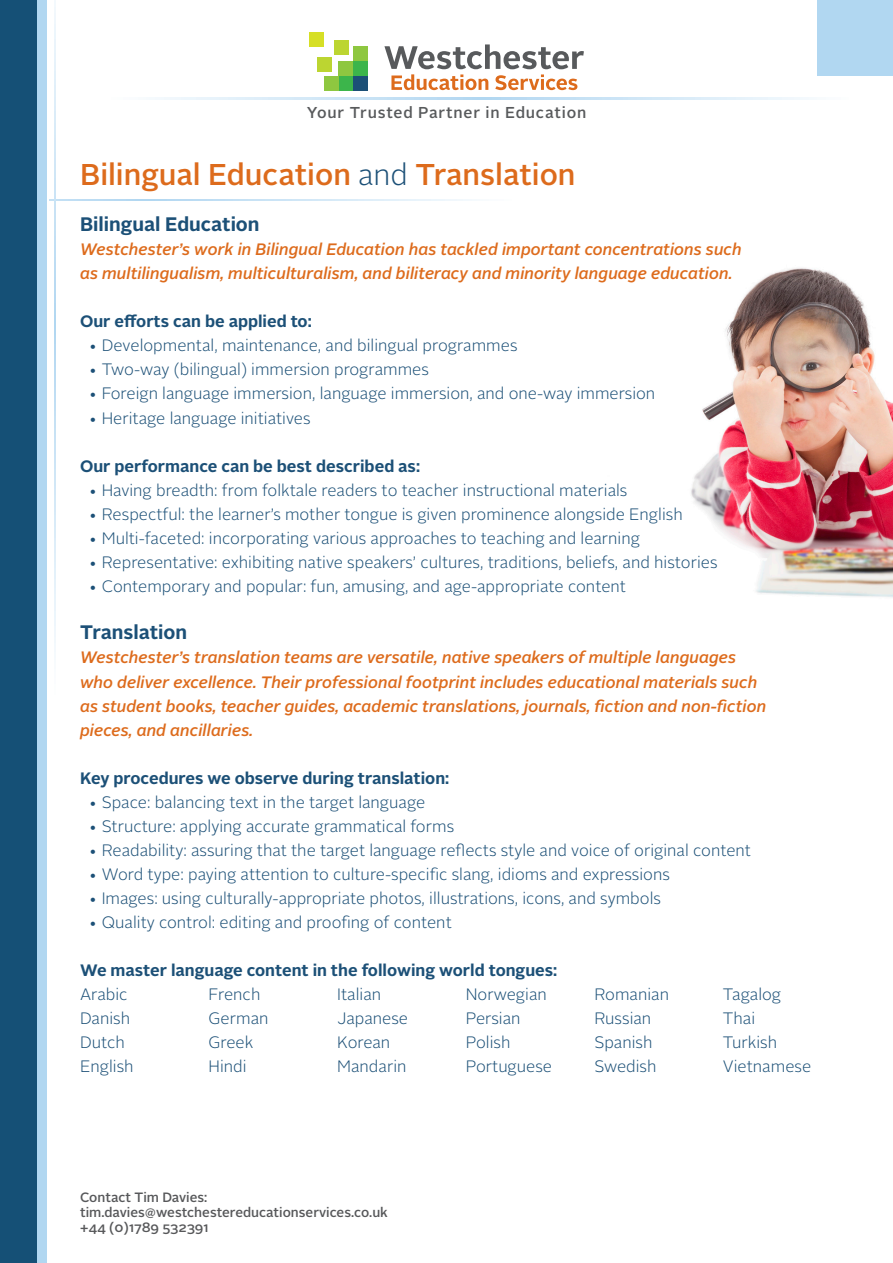
<style>
.page{position:relative;width:893px;height:1263px;background:#fff}
.page>*{position:absolute;margin:0;border:0;box-sizing:border-box;transform-origin:0 0}
.t1{font:500 30px "Alright Sans";color:#dd6b1c}
.t2{font:700 19.5px "Alright Sans";color:#1c5077}
.t3{font:300 16.5px/24px "Alright Sans";color:#1c5077}
.t4{font:italic 500 16.5px/24px "Alright Sans";color:#dd6b1c}
.t5{font:700 16.5px "Alright Sans";color:#1c5077}
.t6{font:500 15.75px "Alright Sans";letter-spacing:.05em;color:#585a5c}
.t7{font:500 13.5px/15px "Alright Sans";color:#57585a}
.s1{font-weight:300;color:#1c5077}
</style>
<div class="page">
<img style="left:691px;top:268px;width:202px;height:330px">
<svg style="left:50px;top:199px;width:422px;height:2px"></svg>
<svg style="left:54px;top:0;width:1px;height:652px"></svg>
<div style="left:338px;top:76px;width:15px;height:14px;background:#3cb54b"></div>
<div style="left:338px;top:61px;width:15px;height:15px;background:#8ec740"></div>
<div style="left:334px;top:40px;width:14px;height:15px;background:#bcd531"></div>
<div style="left:353px;top:76px;width:14px;height:14px;background:#1c5077"></div>
<div style="left:353px;top:61px;width:14px;height:15px;background:#3cb54b"></div>
<div style="left:353px;top:47px;width:14px;height:14px;background:#8ec740"></div>
<div style="left:324px;top:76px;width:14px;height:14px;background:#8ec740"></div>
<div style="left:317px;top:57px;width:15px;height:14px;background:#bcd531"></div>
<div style="left:309px;top:32px;width:15px;height:14px;background:#d6df26"></div>
<svg style="left:384px;top:44px;width:200px;height:46px"></svg>
<svg style="left:155px;top:98px;width:654px;height:1px"></svg>
<div style="left:0;top:0;width:47px;height:1263px;background:#b1d7f1"></div>
<div style="left:0;top:0;width:36px;height:1263px;background:#155076"></div>
<div style="left:818px;top:0;width:75px;height:75px;background:#b1d7f1"></div>
<p class="t6" style="left:307px;top:101px;width:281px">Your Trusted Partner in Education</p>
<p class="t1" style="left:80px;top:153px;width:497px">Bilingual Education <span class="s1">and</span> Translation</p>
<p class="t2" style="left:80px;top:211px;width:181px">Bilingual Education</p>
<p class="t4" style="left:80px;top:238px;width:663px">Westchester’s work in Bilingual Education has tackled important concentrations such as multilingualism, multiculturalism, and biliteracy and minority language education.</p>
<p class="t5" style="left:80px;top:310px;width:233px">Our efforts can be applied to:</p>
<p class="t3" style="left:88px;top:334px;width:431px">• Developmental, maintenance, and bilingual programmes</p>
<p class="t3" style="left:88px;top:358px;width:342px">• Two-way (bilingual) immersion programmes</p>
<p class="t3" style="left:88px;top:382px;width:568px">• Foreign language immersion, language immersion, and one-way immersion</p>
<p class="t3" style="left:88px;top:406px;width:224px">• Heritage language initiatives</p>
<p class="t5" style="left:80px;top:454px;width:341px">Our performance can be best described as:</p>
<p class="t3" style="left:88px;top:478px;width:540px">• Having breadth: from folktale readers to teacher instructional materials</p>
<p class="t3" style="left:88px;top:502px;width:596px">• Respectful: the learner’s mother tongue is given prominence alongside English</p>
<p class="t3" style="left:88px;top:526px;width:553px">• Multi-faceted: incorporating various approaches to teaching and learning</p>
<p class="t3" style="left:88px;top:550px;width:631px">• Representative: exhibiting native speakers’ cultures, traditions, beliefs, and histories</p>
<p class="t3" style="left:88px;top:574px;width:539px">• Contemporary and popular: fun, amusing, and age-appropriate content</p>
<p class="t2" style="left:80px;top:619px;width:109px">Translation</p>
<p class="t4" style="left:80px;top:646px;width:688px">Westchester’s translation teams are versatile, native speakers of multiple languages who deliver excellence. Their professional footprint includes educational materials such as student books, teacher guides, academic translations, journals, fiction and non-fiction pieces, and ancillaries.</p>
<p class="t5" style="left:80px;top:766px;width:371px">Key procedures we observe during translation:</p>
<p class="t3" style="left:88px;top:790px;width:338px">• Space: balancing text in the target language</p>
<p class="t3" style="left:88px;top:814px;width:367px">• Structure: applying accurate grammatical forms</p>
<p class="t3" style="left:88px;top:838px;width:664px">• Readability: assuring that the target language reflects style and voice of original content</p>
<p class="t3" style="left:88px;top:862px;width:583px">• Word type: paying attention to culture-specific slang, idioms and expressions</p>
<p class="t3" style="left:88px;top:886px;width:574px">• Images: using culturally-appropriate photos, illustrations, icons, and symbols</p>
<p class="t3" style="left:88px;top:910px;width:365px">• Quality control: editing and proofing of content</p>
<p class="t5" style="left:80px;top:958px;width:479px">We master language content in the following world tongues:</p>
<p class="t3" style="left:80px;top:982px;width:55px">Arabic<br>Danish<br>Dutch<br>English</p>
<p class="t3" style="left:209px;top:982px;width:61px">French<br>German<br>Greek<br>Hindi</p>
<p class="t3" style="left:337px;top:982px;width:72px">Italian<br>Japanese<br>Korean<br>Mandarin</p>
<p class="t3" style="left:466px;top:982px;width:88px">Norwegian<br>Persian<br>Polish<br>Portuguese</p>
<p class="t3" style="left:594px;top:982px;width:76px">Romanian<br>Russian<br>Spanish<br>Swedish</p>
<p class="t3" style="left:723px;top:982px;width:90px">Tagalog<br>Thai<br>Turkish<br>Vietnamese</p>
<p class="t7" style="left:80px;top:1189px;width:309px">Contact Tim Davies: tim.davies@westchestereducationservices.co.uk +44 (0)1789 532391</p>
</div>
